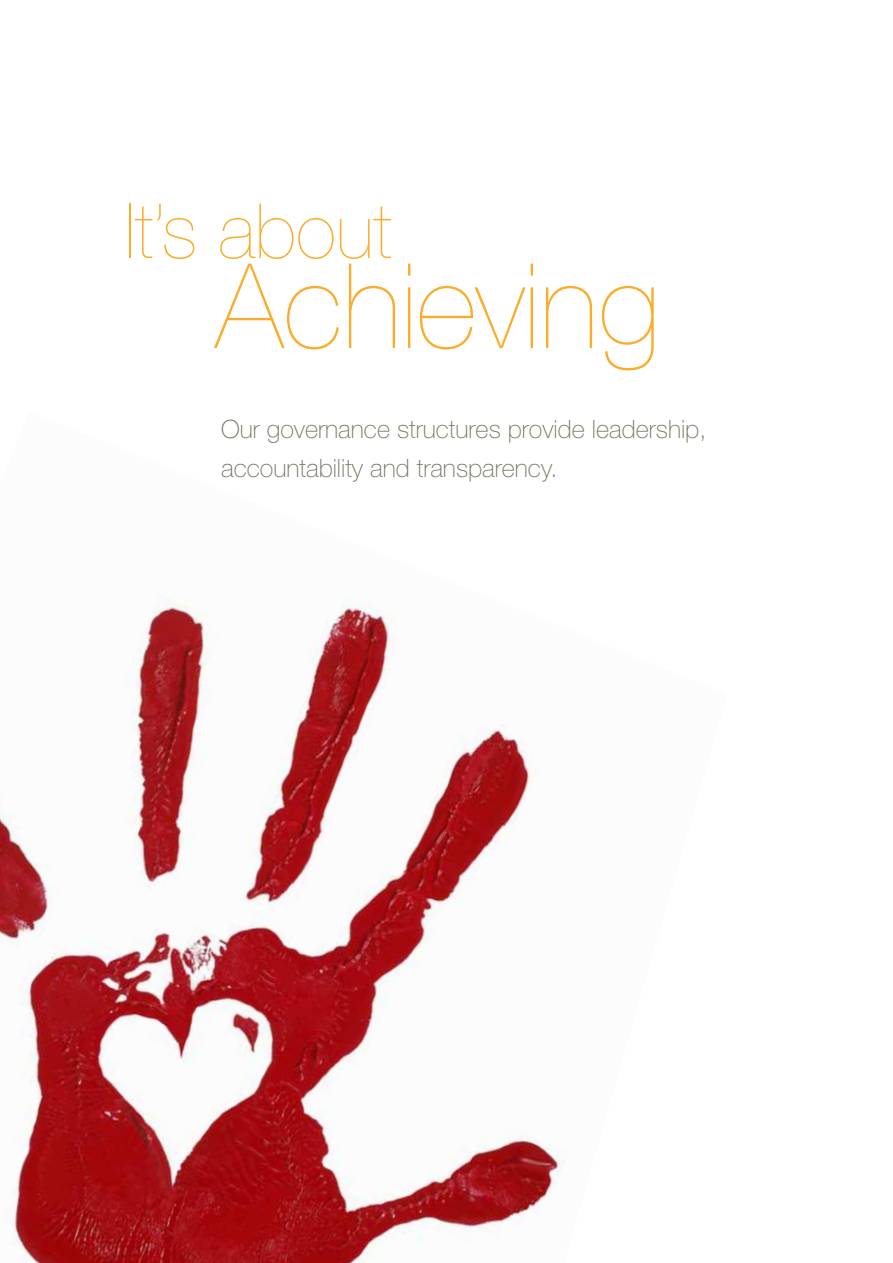
<style>
.page{position:relative;width:893px;height:1263px;background:#fff}
.page>*{position:absolute;margin:0;border:0;box-sizing:border-box;transform-origin:0 0}
.t1{font:200 118.2px "Helvetica Neue";color:#fbac2b}
.t2{font:200 76.2px "Helvetica Neue";color:#fbac2b}
.t3{font:100 25.2px/38.7px "Helvetica Neue";color:#767662}
</style>
<div class="page">
<img style="left:0;top:599px;width:566px;height:664px">
<h2 class="t2" style="left:125px;top:187px;width:268px">It’s about</h2>
<h1 class="t1" style="left:215px;top:238px;width:446px">Achieving</h1>
<p class="t3" style="left:221px;top:410px;width:487px">Our governance structures provide leadership, accountability and transparency.</p>
</div>
